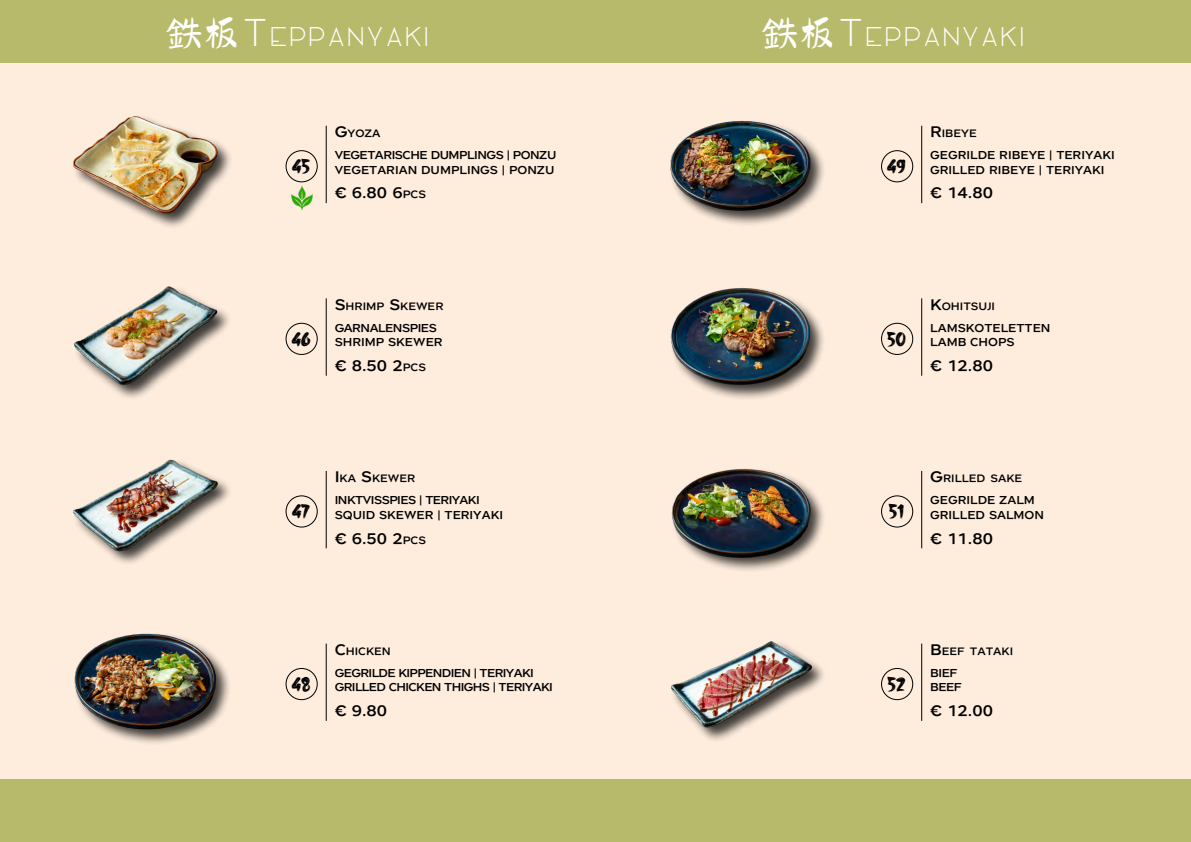
<style>
.page{position:relative;width:1191px;height:842px;background:#feeddd}
.page>*{position:absolute;margin:0;border:0;box-sizing:border-box;transform-origin:0 0}
.t1{font:25.9px "MANIFESTO";color:#fff}
.t2{font:20px "a Abrushow";color:#000}
.t3{font:16px "JDLANGZHENGTI GB1 0";color:#000}
.t4{font:12px/14.4px "JDLANGZHENGTI GB1 0";color:#000}
.t5{font:12px "JDLANGZHENGTI GB1 0";color:#000}
.t6{font:12px/14.4px "JDLANGZHENGTI GB1 0";letter-spacing:-.04em;color:#000}
.t7{font:12px/14.4px "JDLANGZHENGTI GB1 0";letter-spacing:-.05em;color:#000}
.t8{font:11.2px "JDLANGZHENGTI GB1 0";color:#000}
.s1{font-family:"qiantumakeshouxieti";font-size:37px}
.s2{font-size:37px}
.s3{font-size:16px}
.s4{font-size:11.2px}
.s5{font-style:inherit}
</style>
<div class="page">
<div style="left:0;top:780px;width:1191px;height:62px;background:#b7ba6b"></div>
<div style="left:0;top:0;width:1191px;height:62px;background:#b7ba6b"></div>
<div style="left:71px;top:114px;width:162px;height:116px;background:#000;opacity:.75"></div>
<img style="left:72px;top:114px;width:146px;height:116px">
<div style="left:669px;top:119px;width:157px;height:108px;background:#000;opacity:.75"></div>
<img style="left:669px;top:119px;width:144px;height:108px">
<div style="left:73px;top:285px;width:159px;height:115px;background:#000;opacity:.75"></div>
<img style="left:73px;top:285px;width:145px;height:115px">
<div style="left:670px;top:287px;width:156px;height:114px;background:#000;opacity:.75"></div>
<img style="left:670px;top:287px;width:143px;height:114px">
<div style="left:72px;top:458px;width:161px;height:108px;background:#000;opacity:.75"></div>
<img style="left:72px;top:458px;width:146px;height:108px">
<div style="left:671px;top:467px;width:155px;height:106px;background:#000;opacity:.75"></div>
<img style="left:671px;top:467px;width:142px;height:106px">
<div style="left:73px;top:631px;width:158px;height:114px;background:#000;opacity:.75"></div>
<img style="left:73px;top:631px;width:145px;height:114px">
<div style="left:670px;top:639px;width:157px;height:104px;background:#000;opacity:.75"></div>
<img style="left:670px;top:639px;width:143px;height:104px">
<div style="left:285px;top:150px;width:33px;height:32px;border:1px solid #000;border-radius:50%"></div>
<hr style="left:326px;top:126px;width:1px;height:77px;background:#000">
<div style="left:881px;top:150px;width:32px;height:32px;border:1px solid #000;border-radius:50%"></div>
<hr style="left:921px;top:126px;width:1px;height:77px;background:#000">
<div style="left:285px;top:323px;width:33px;height:32px;border:1px solid #000;border-radius:50%"></div>
<hr style="left:326px;top:298px;width:1px;height:78px;background:#000">
<div style="left:881px;top:323px;width:32px;height:32px;border:1px solid #000;border-radius:50%"></div>
<hr style="left:921px;top:298px;width:1px;height:78px;background:#000">
<div style="left:285px;top:495px;width:33px;height:32px;border:1px solid #000;border-radius:50%"></div>
<hr style="left:326px;top:471px;width:1px;height:77px;background:#000">
<div style="left:881px;top:495px;width:32px;height:32px;border:1px solid #000;border-radius:50%"></div>
<hr style="left:921px;top:471px;width:1px;height:77px;background:#000">
<div style="left:285px;top:668px;width:33px;height:32px;border:1px solid #000;border-radius:50%"></div>
<hr style="left:326px;top:643px;width:1px;height:78px;background:#000">
<div style="left:881px;top:668px;width:32px;height:32px;border:1px solid #000;border-radius:50%"></div>
<hr style="left:921px;top:643px;width:1px;height:78px;background:#000">
<img style="left:291px;top:186px;width:22px;height:24px">
<h1 class="t1" style="left:166px;top:27px;width:265px"><span class="s1">鉄板</span><span class="s2">T</span> EPPANYAKI</h1>
<h1 class="t1" style="left:761px;top:27px;width:265px"><span class="s1">鉄板</span><span class="s2">T</span> EPPANYAKI</h1>
<h2 class="t2" style="left:292px;top:158px;width:19px">45</h2>
<p class="t8" style="left:335px;top:127px;width:47px"><span class="s3">G</span>YOZA</p>
<p class="t6" style="left:335px;top:148px;width:223px">VEGETARISCHE DUMPLINGS | PONZU<br>VEGETARIAN DUMPLINGS | PONZU</p>
<h2 class="t2" style="left:887px;top:158px;width:20px">49</h2>
<h3 class="t3" style="left:335px;top:185px;width:92px">€ 6.80 6<span class="s4">PCS</span></h3>
<p class="t8" style="left:930px;top:127px;width:48px"><span class="s3">R</span>IBEYE</p>
<p class="t5" style="left:930px;top:149px;width:10px">GEGRILDE</p>
<p class="t5" style="left:999px;top:149px;width:9px">RIBEYE</p>
<p class="t5" style="left:1049px;top:149px;width:16px">| TERIYAKI</p>
<p class="t4" style="left:930px;top:162px;width:176px">GRILLED RIBEYE | TERIYAKI</p>
<h3 class="t3" style="left:930px;top:185px;width:64px">€ 14.80</h3>
<h2 class="t2" style="left:292px;top:331px;width:20px">46</h2>
<p class="t8" style="left:335px;top:300px;width:110px"><span class="s3">S</span>HRIMP <span class="s3">S</span>KEWER</p>
<p class="t5" style="left:335px;top:321px;width:10px">GARNALEN</p>
<p class="t5" style="left:402px;top:321px;width:36px">SPIES</p>
<p class="t4" style="left:335px;top:335px;width:109px">SHRIMP SKEWER</p>
<h2 class="t2" style="left:887px;top:331px;width:20px">50</h2>
<h3 class="t3" style="left:335px;top:357px;width:92px">€ 8.50 2<span class="s4">PCS</span></h3>
<p class="t8" style="left:930px;top:300px;width:66px"><span class="s3">K</span>OHITSUJI</p>
<p class="t5" style="left:930px;top:321px;width:10px">LAM</p>
<p class="t5" style="left:957px;top:321px;width:18px">SKOTELETTEN</p>
<p class="t4" style="left:930px;top:335px;width:86px">LAMB CHOPS</p>
<h3 class="t3" style="left:930px;top:357px;width:64px">€ 12.80</h3>
<h2 class="t2" style="left:292px;top:503px;width:19px">47</h2>
<p class="t8" style="left:335px;top:473px;width:82px"><span class="s3">I</span> KA <span class="s3">S</span>KEWER</p>
<p class="t4" style="left:335px;top:493px;width:170px;text-indent:39px"><span class="s5">SSPIES |</span> TERIYAKI<br>SQUID SKEWER | TERIYAKI</p>
<h2 class="t2" style="left:889px;top:503px;width:17px">51</h2>
<p class="t5" style="left:335px;top:494px;width:8px">INKTVI</p>
<h3 class="t3" style="left:335px;top:530px;width:92px">€ 6.50 2<span class="s4">PCS</span></h3>
<p class="t8" style="left:930px;top:473px;width:93px"><span class="s3">G</span>RILLED SAKE</p>
<p class="t5" style="left:930px;top:494px;width:10px">GEGRILDE</p>
<p class="t5" style="left:999px;top:494px;width:10px">ZALM</p>
<p class="t4" style="left:930px;top:507px;width:115px">GRILLED SALMON</p>
<h3 class="t3" style="left:930px;top:530px;width:64px">€ 11.80</h3>
<h2 class="t2" style="left:292px;top:676px;width:20px">48</h2>
<p class="t8" style="left:335px;top:645px;width:58px"><span class="s3">C</span>HICKEN</p>
<p class="t7" style="left:335px;top:666px;width:220px;text-indent:139px"><span class="s5">|</span> TERIYAKI<br>GRILLED CHICKEN THIGHS | TERIYAKI</p>
<h2 class="t2" style="left:887px;top:676px;width:19px">52</h2>
<p class="t5" style="left:335px;top:666px;width:9px">GEGRILDE</p>
<p class="t5" style="left:398px;top:666px;width:9px">KIPPENDIEN</p>
<h3 class="t3" style="left:335px;top:702px;width:54px">€ 9.80</h3>
<p class="t8" style="left:930px;top:645px;width:84px"><span class="s3">B</span> EEF TATAKI</p>
<p class="t6" style="left:930px;top:666px;width:33px">BIEF<br>BEEF</p>
<h3 class="t3" style="left:930px;top:702px;width:64px">€ 12.00</h3>
</div>
